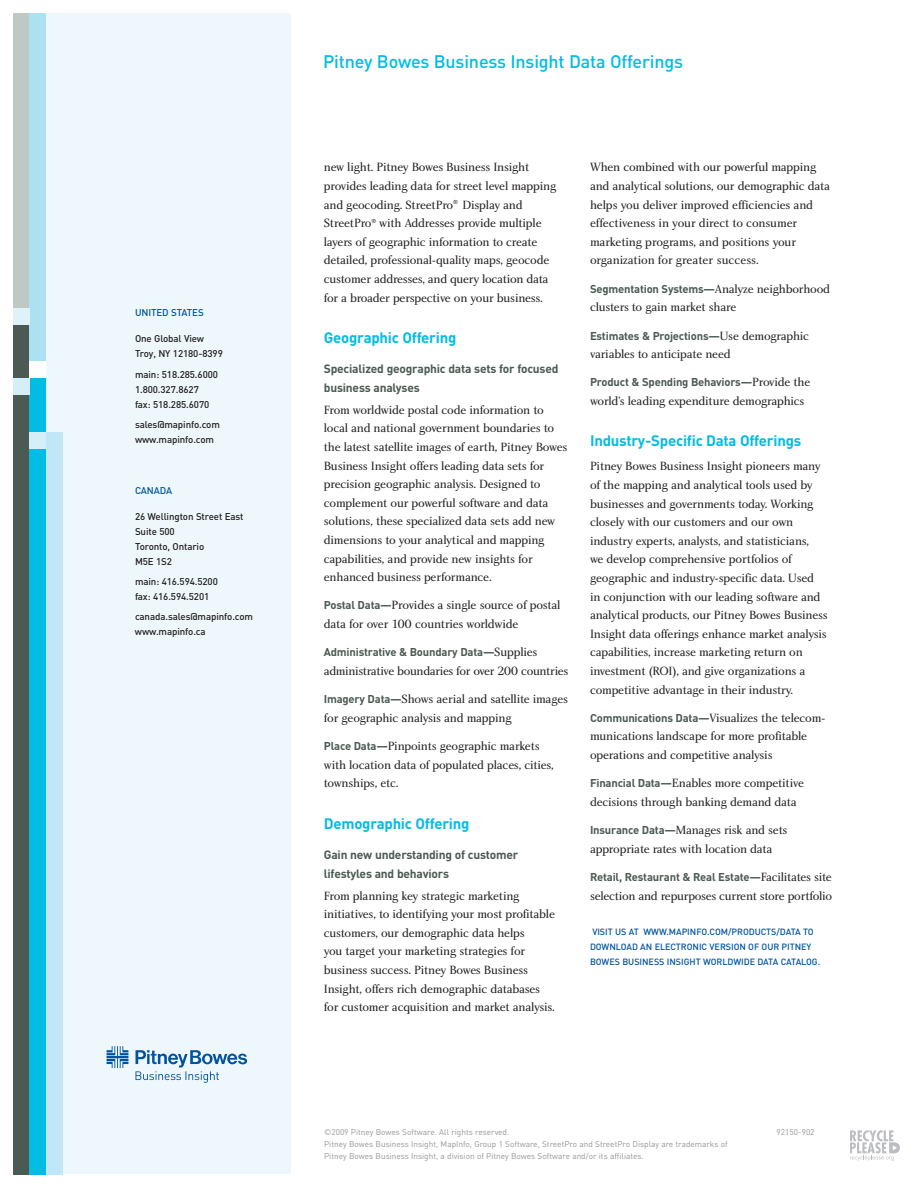
<style>
.page{position:relative;width:918px;height:1188px;background:#fff}
.page>*{position:absolute;margin:0;border:0;box-sizing:border-box;transform-origin:0 0}
.t1{font:500 18px "DIN";letter-spacing:-.01em;color:#02bce5}
.t2{font:700 15px "DIN";letter-spacing:-.015em;color:#02bce5}
.t3{font:12.3px/18.6px "Charlotte Book Plain";letter-spacing:-.02em;color:#231f20}
.t4{font:700 12px/18.6px "DIN";letter-spacing:-.015em;color:#4b5a52}
.t5{font:700 11.25px "DIN";letter-spacing:-.015em;color:#4b5a52}
.t6{font:500 9.75px/15px "DIN";letter-spacing:-.01em;color:#231f20}
.t7{font:500 9.75px "DIN";letter-spacing:-.01em;color:#01539e}
.t8{font:500 9px/15px "DIN";letter-spacing:-.005em;color:#01539e}
.t9{font:8.25px/12px "DIN";color:#939598}
.s1{font-family:"DIN";font-weight:700;font-size:11.25px;color:#4b5a52}
.s2{font-family:"Charlotte Book Plain";font-weight:400;font-size:12.3px;color:#231f20}
</style>
<div class="page">
<div style="left:14px;top:14px;width:16px;height:310px;background:#bfc8c3"></div>
<div style="left:14px;top:324px;width:16px;height:850px;background:#4b5a52"></div>
<div style="left:30px;top:14px;width:16px;height:364px;background:#ace0f3"></div>
<div style="left:30px;top:362px;width:16px;height:16px;background:#fff"></div>
<div style="left:30px;top:378px;width:16px;height:796px;background:#02bce5"></div>
<div style="left:30px;top:432px;width:16px;height:16px;background:#d5eff8"></div>
<div style="left:14px;top:378px;width:16px;height:16px;background:#d5eff8"></div>
<div style="left:46px;top:14px;width:244px;height:1160px;background:#eef8fc"></div>
<div style="left:46px;top:432px;width:16px;height:742px;background:#c1e7f6"></div>
<div style="left:14px;top:308px;width:16px;height:16px;background:#def2f9"></div>
<svg style="left:107px;top:1046px;width:140px;height:37px"></svg>
<svg style="left:850px;top:1130px;width:50px;height:31px"></svg>
<p class="t7" style="left:135px;top:307px;width:70px">UNITED STATES</p>
<p class="t6" style="left:135px;top:331px;width:89px">One Global View<br>Troy, NY 12180-8399</p>
<p class="t6" style="left:135px;top:366px;width:85px">main: 518.285.6000<br>1.800.327.8627<br>fax: 518.285.6070</p>
<p class="t6" style="left:135px;top:417px;width:86px">sales@mapinfo.com www.mapinfo.com</p>
<p class="t7" style="left:135px;top:484px;width:39px">CANADA</p>
<p class="t6" style="left:135px;top:508px;width:110px">26 Wellington Street East<br>Suite 500<br>Toronto, Ontario<br>M5E 1S2</p>
<p class="t6" style="left:135px;top:574px;width:84px">main: 416.594.5200 fax: 416.594.5201</p>
<p class="t6" style="left:135px;top:609px;width:120px">canada.sales@mapinfo.com www.mapinfo.ca</p>
<h1 class="t1" style="left:323px;top:51px;width:361px">Pitney Bowes Business Insight Data Offerings</h1>
<p class="t3" style="left:324px;top:159px;width:234px">new light. Pitney Bowes Business Insight provides leading data for street level mapping and geocoding. StreetPro<sup>®</sup> Display and StreetPro<sup>®</sup> with Addresses provide multiple layers of geographic information to create detailed, professional-quality maps, geocode customer addresses, and query location data for a broader perspective on your business.</p>
<p class="t2" style="left:324px;top:328px;width:134px">Geographic Offering</p>
<p class="t4" style="left:324px;top:359px;width:236px">Specialized geographic data sets for focused business analyses</p>
<p class="t3" style="left:324px;top:401px;width:245px">From worldwide postal code information to local and national government boundaries to the latest satellite images of earth, Pitney Bowes Business Insight offers leading data sets for precision geographic analysis. Designed to complement our powerful software and data solutions, these specialized data sets add new dimensions to your analytical and mapping capabilities, and provide new insights for enhanced business performance.</p>
<p class="t3" style="left:324px;top:597px;width:238px"><span class="s1">Postal Data—</span>Provides a single source of postal data for over 100 countries worldwide</p>
<p class="t5" style="left:324px;top:646px;width:215px">Administrative &amp; Boundary Data—<span class="s2">Supplies</span></p>
<p class="t3" style="left:324px;top:663px;width:246px">administrative boundaries for over 200 countries</p>
<p class="t3" style="left:324px;top:691px;width:246px"><span class="s1">Imagery Data—</span>Shows aerial and satellite images for geographic analysis and mapping</p>
<p class="t3" style="left:324px;top:738px;width:232px"><span class="s1">Place Data—</span>Pinpoints geographic markets with location data of populated places, cities, townships, etc.</p>
<p class="t2" style="left:324px;top:814px;width:147px">Demographic Offering</p>
<p class="t4" style="left:324px;top:845px;width:196px">Gain new understanding of customer lifestyles and behaviors</p>
<p class="t3" style="left:324px;top:887px;width:233px">From planning key strategic marketing initiatives, to identifying your most profitable customers, our demographic data helps<br>you target your marketing strategies for business success. Pitney Bowes Business Insight, offers rich demographic databases for customer acquisition and market analysis.</p>
<p class="t3" style="left:590px;top:159px;width:242px">When combined with our powerful mapping and analytical solutions, our demographic data helps you deliver improved efficiencies and effectiveness in your direct to consumer marketing programs, and positions your organization for greater success.</p>
<p class="t5" style="left:590px;top:282px;width:242px">Segmentation Systems—<span class="s2">Analyze neighborhood</span></p>
<p class="t3" style="left:590px;top:299px;width:148px">clusters to gain market share</p>
<p class="t5" style="left:590px;top:329px;width:221px">Estimates &amp; Projections—<span class="s2">Use demographic</span></p>
<p class="t3" style="left:590px;top:346px;width:142px">variables to anticipate need</p>
<p class="t5" style="left:590px;top:376px;width:222px">Product &amp; Spending Behaviors—<span class="s2">Provide the</span></p>
<p class="t3" style="left:590px;top:393px;width:216px">world’s leading expenditure demographics</p>
<p class="t2" style="left:590px;top:432px;width:213px">Industry-Specific Data Offerings</p>
<p class="t3" style="left:590px;top:458px;width:239px">Pitney Bowes Business Insight pioneers many of the mapping and analytical tools used by businesses and governments today. Working closely with our customers and our own industry experts, analysts, and statisticians,<br>we develop comprehensive portfolios of geographic and industry-specific data. Used<br>in conjunction with our leading software and analytical products, our Pitney Bowes Business Insight data offerings enhance market analysis capabilities, increase marketing return on investment (ROI), and give organizations a competitive advantage in their industry.</p>
<p class="t3" style="left:590px;top:710px;width:237px"><span class="s1">Communications Data—</span>Visualizes the telecom&shy;munications landscape for more profitable operations and competitive analysis</p>
<p class="t3" style="left:590px;top:775px;width:216px"><span class="s1">Financial Data—</span>Enables more competitive decisions through banking demand data</p>
<p class="t3" style="left:590px;top:822px;width:199px"><span class="s1">Insurance Data—</span>Manages risk and sets appropriate rates with location data</p>
<p class="t5" style="left:590px;top:870px;width:243px">Retail, Restaurant &amp; Real Estate—<span class="s2">Facilitates site</span></p>
<p class="t3" style="left:590px;top:888px;width:244px">selection and repurposes current store portfolio</p>
<p class="t8" style="left:590px;top:924px;width:232px">VISIT US AT WWW.MAPINFO.COM/PRODUCTS/DATA TO<br>DOWNLOAD AN ELECTRONIC VERSION OF OUR PITNEY<br>BOWES BUSINESS INSIGHT WORLDWIDE DATA CATALOG.</p>
<p class="t9" style="left:324px;top:1126px;width:187px">©2009 Pitney Bowes Software. All rights reserved.</p>
<p class="t9" style="left:777px;top:1126px;width:39px">92150-902</p>
<p class="t9" style="left:324px;top:1138px;width:405px">Pitney Bowes Business Insight, MapInfo, Group 1 Software, StreetPro and StreetPro Display are trademarks of<br>Pitney Bowes Business Insight, a division of Pitney Bowes Software and/or its affiliates.</p>
</div>
